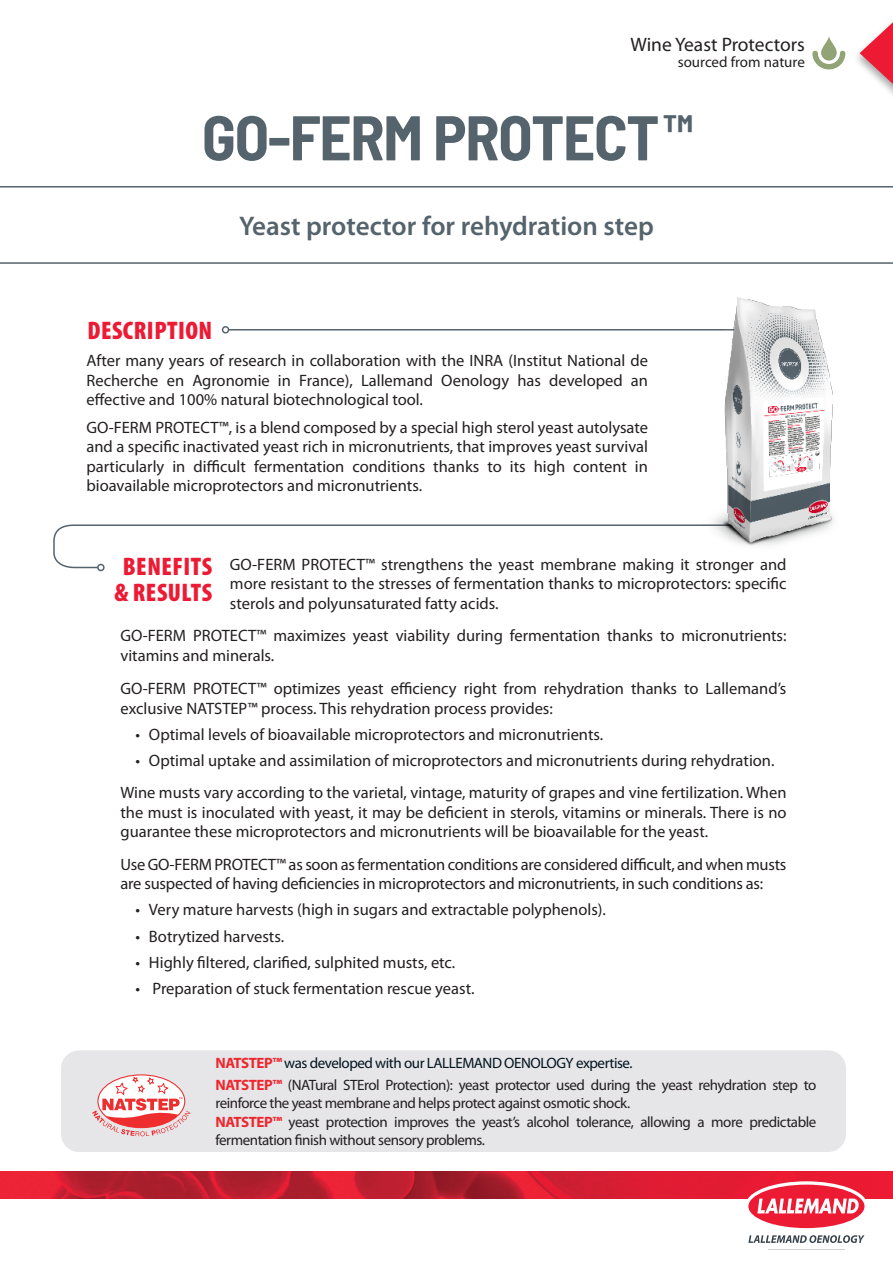
<style>
.page{position:relative;width:893px;height:1263px;background:#fff}
.page>*{position:absolute;margin:0;border:0;box-sizing:border-box;transform-origin:0 0}
.t1{font:700 semi-condensed 63px "Barlow";letter-spacing:-.02em;color:#55636c}
.t2{font:600 27px "Myriad Pro";color:#55636c}
.t3{font:900 condensed 25.5px/25.5px "Myriad Pro";letter-spacing:.02em;color:#ed1a33;text-align:center}
.t4{font:19.5px "Myriad Pro";color:#231f20}
.t5{font:16.5px/19.5px "Myriad Pro";color:#231f20}
.t6{font:15px/18.6px "Myriad Pro";letter-spacing:-.03em;color:#231f20}
.t7{font:15px "Myriad Pro";color:#231f20}
.s1{font-weight:700;color:#ee272f}
.s2{color:#01141f}
</style>
<div class="page">
<svg style="left:0;top:186px;width:893px;height:78px"></svg>
<svg style="left:860px;top:22px;width:33px;height:62px"></svg>
<svg style="left:53px;top:328px;width:629px;height:241px"></svg>
<div style="left:97px;top:564px;width:8px;height:7px;border:2px solid #55636e;border-radius:50%"></div>
<div style="left:222px;top:326px;width:7px;height:7px;border:2px solid #55636e;border-radius:50%"></div>
<img style="left:0;top:1171px;width:893px;height:27px">
<svg style="left:745px;top:1181px;width:123px;height:62px"></svg>
<svg style="left:812px;top:36px;width:33px;height:33px"></svg>
<img style="left:682px;top:297px;width:151px;height:249px">
<div style="left:61px;top:1050px;width:785px;height:102px;background:#e6e5e7;border-radius:18px"></div>
<svg style="left:92px;top:1076px;width:98px;height:60px"></svg>
<p class="t4" style="left:630px;top:32px;width:176px">Wine Yeast Protectors</p>
<p class="t7" style="left:678px;top:53px;width:129px">sourced from nature</p>
<h1 class="t1" style="left:202px;top:92px;width:493px">GO-FERM PROTECT<sup>™</sup></h1>
<h2 class="t2" style="left:239px;top:209px;width:416px">Yeast protector for rehydration step</h2>
<h3 class="t3" style="left:87px;top:317px;width:126px">DESCRIPTION</h3>
<p class="t5" style="left:86px;top:351px;width:563px;text-align:justify">After many years of research in collaboration with the INRA (Institut National de Recherche en Agronomie in France), Lallemand Oenology has developed an effective and 100% natural biotechnological tool.</p>
<p class="t5" style="left:86px;top:417px;width:563px;text-align:justify">GO-FERM PROTECT™, is a blend composed by a special high sterol yeast autolysate and a specific inactivated yeast rich in micronutrients, that improves yeast survival particularly in difficult fermentation conditions thanks to its high content in bioavailable microprotectors and micronutrients.</p>
<h3 class="t3" style="left:115px;top:553px;width:99px">BENEFITS &amp; RESULTS</h3>
<p class="t5" style="left:230px;top:554px;width:558px;text-align:justify">GO-FERM PROTECT™ strengthens the yeast membrane making it stronger and more resistant to the stresses of fermentation thanks to microprotectors: specific sterols and polyunsaturated fatty acids.</p>
<p class="t5" style="left:120px;top:626px;width:668px">GO-FERM PROTECT™ maximizes yeast viability during fermentation thanks to micronutrients: vitamins and minerals.</p>
<p class="t5" style="left:120px;top:678px;width:667px">GO-FERM PROTECT™ optimizes yeast efficiency right from rehydration thanks to Lallemand’s exclusive NATSTEP™ process. This rehydration process provides:</p>
<p class="t5" style="left:135px;top:724px;width:469px">• Optimal levels of bioavailable microprotectors and micronutrients.</p>
<p class="t5" style="left:120px;top:744px;width:668px;line-height:32.2px;text-align:center">• Optimal uptake and assimilation of microprotectors and micronutrients during rehydration.<br>Wine musts vary according to the varietal, vintage, maturity of grapes and vine fertilization. When</p>
<p class="t5" style="left:120px;top:802px;width:668px">the must is inoculated with yeast, it may be deficient in sterols, vitamins or minerals. There is no guarantee these microprotectors and micronutrients will be bioavailable for the yeast.</p>
<p class="t5" style="left:120px;top:854px;width:667px">Use GO-FERM PROTECT™ as soon as fermentation conditions are considered difficult, and when musts are suspected of having deficiencies in microprotectors and micronutrients, in such conditions as:</p>
<p class="t5" style="left:135px;top:900px;width:472px">• Very mature harvests (high in sugars and extractable polyphenols).</p>
<p class="t5" style="left:135px;top:926px;width:150px">• Botrytized harvests.</p>
<p class="t5" style="left:135px;top:952px;width:321px">• Highly filtered, clarified, sulphited musts, etc.</p>
<p class="t5" style="left:135px;top:978px;width:340px">• Preparation of stuck fermentation rescue yeast.</p>
<p class="t6" style="left:215px;top:1051px;width:602px;line-height:22.2px"><span class="s1">NATSTEP™</span> <span class="s2">was developed with our LALLEMAND OENOLOGY expertise.<br></span><span class="s1">NATSTEP™</span> (NATural STErol Protection): yeast protector used during the yeast rehydration step to</p>
<p class="t6" style="left:215px;top:1093px;width:602px">reinforce the yeast membrane and helps protect against osmotic shock.<br><span class="s1">NATSTEP™</span> yeast protection improves the yeast’s alcohol tolerance, allowing a more predictable fermentation finish without sensory problems.</p>
</div>
